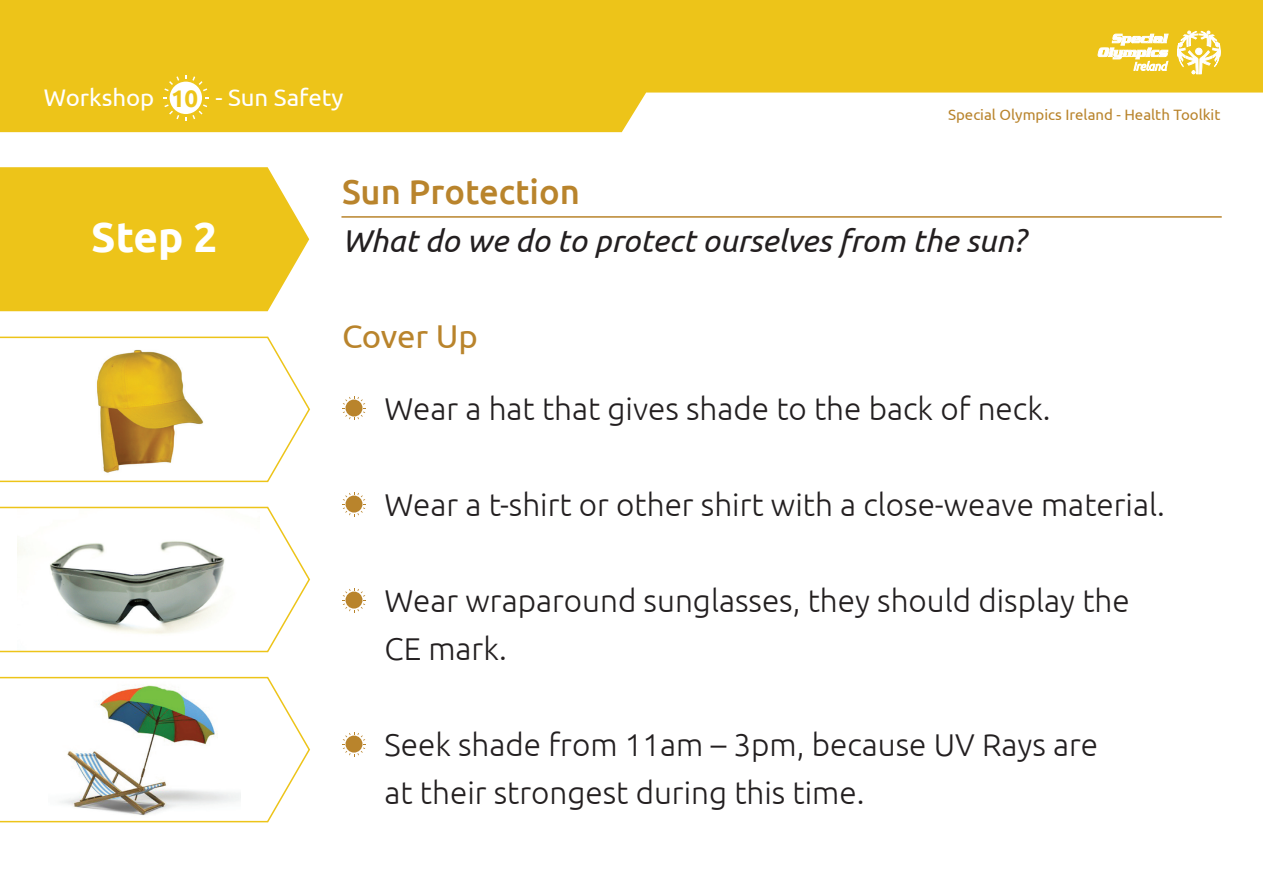
<style>
.page{position:relative;width:1263px;height:893px;background:#fff}
.page>*{position:absolute;margin:0;border:0;box-sizing:border-box;transform-origin:0 0}
.HEADING_1{font:700 42px "Ubuntu";color:#fff}
.HEADING_2{font:500 34.5px "Ubuntu";color:#b9842c}
.INSTRUCTIONS{font:33px "Ubuntu";letter-spacing:-.015em;color:#b9842c}
.BODY_TEXT_HUGE{font:300 31.5px "Ubuntu";color:#231f20}
.QUESTIONS{font:italic 31.5px "Ubuntu";color:#231f20}
.t1{font:24px "Ubuntu";color:#fff}
.t2{font:700 24px "Ubuntu";color:#edc419}
.t3{font:15px "Ubuntu";color:#b9842c}
</style>
<div class="page">
<svg style="left:0;top:0;width:1263px;height:132px;fill:#edc419"></svg>
<div style="left:170px;top:82px;width:32px;height:32px;background:#fff;border-radius:50%"></div>
<svg style="left:164px;top:76px;width:15px;height:15px"></svg>
<svg style="left:185px;top:97px;width:24px;height:24px"></svg>
<svg style="left:163px;top:97px;width:16px;height:22px"></svg>
<svg style="left:185px;top:75px;width:22px;height:16px"></svg>
<svg style="left:1098px;top:34px;width:70px;height:37px"></svg>
<svg style="left:1177px;top:31px;width:43px;height:43px"></svg>
<svg style="left:0;top:167px;width:309px;height:144px;background:#eec728"></svg>
<svg style="left:0;top:336px;width:310px;height:147px"></svg>
<svg style="left:0;top:506px;width:310px;height:147px"></svg>
<svg style="left:0;top:676px;width:310px;height:147px"></svg>
<svg style="left:342px;top:396px;width:24px;height:24px"></svg>
<svg style="left:342px;top:492px;width:24px;height:24px"></svg>
<svg style="left:342px;top:588px;width:24px;height:24px"></svg>
<svg style="left:342px;top:732px;width:24px;height:24px"></svg>
<hr style="left:341px;top:216px;width:881px;height:2px;background:#b9842c">
<p class="t1" style="left:44px;top:83px;width:112px">Workshop</p>
<p class="t1" style="left:215px;top:83px;width:130px">- Sun Safety</p>
<p class="t2" style="left:171px;top:83px;width:29px">10</p>
<p class="t3" style="left:948px;top:106px;width:274px">Special Olympics Ireland - Health Toolkit</p>
<p class="HEADING_1" style="left:91px;top:212px;width:128px">Step 2</p>
<p class="HEADING_2" style="left:342px;top:170px;width:239px">Sun Protection</p>
<p class="QUESTIONS" style="left:342px;top:222px;width:685px">What do we do to protect ourselves from the sun?</p>
<p class="INSTRUCTIONS" style="left:342px;top:316px;width:138px">Cover Up</p>
<p class="BODY_TEXT_HUGE" style="left:384px;top:390px;width:668px">Wear a hat that gives shade to the back of neck.</p>
<p class="BODY_TEXT_HUGE" style="left:384px;top:486px;width:782px">Wear a t-shirt or other shirt with a close-weave material.</p>
<p class="BODY_TEXT_HUGE" style="left:384px;top:582px;width:747px">Wear wraparound sunglasses, they should display the</p>
<p class="BODY_TEXT_HUGE" style="left:385px;top:630px;width:124px">CE mark.</p>
<p class="BODY_TEXT_HUGE" style="left:384px;top:726px;width:715px">Seek shade from 11am – 3pm, because UV Rays are</p>
<p class="BODY_TEXT_HUGE" style="left:385px;top:774px;width:481px">at their strongest during this time.</p>
</div>
